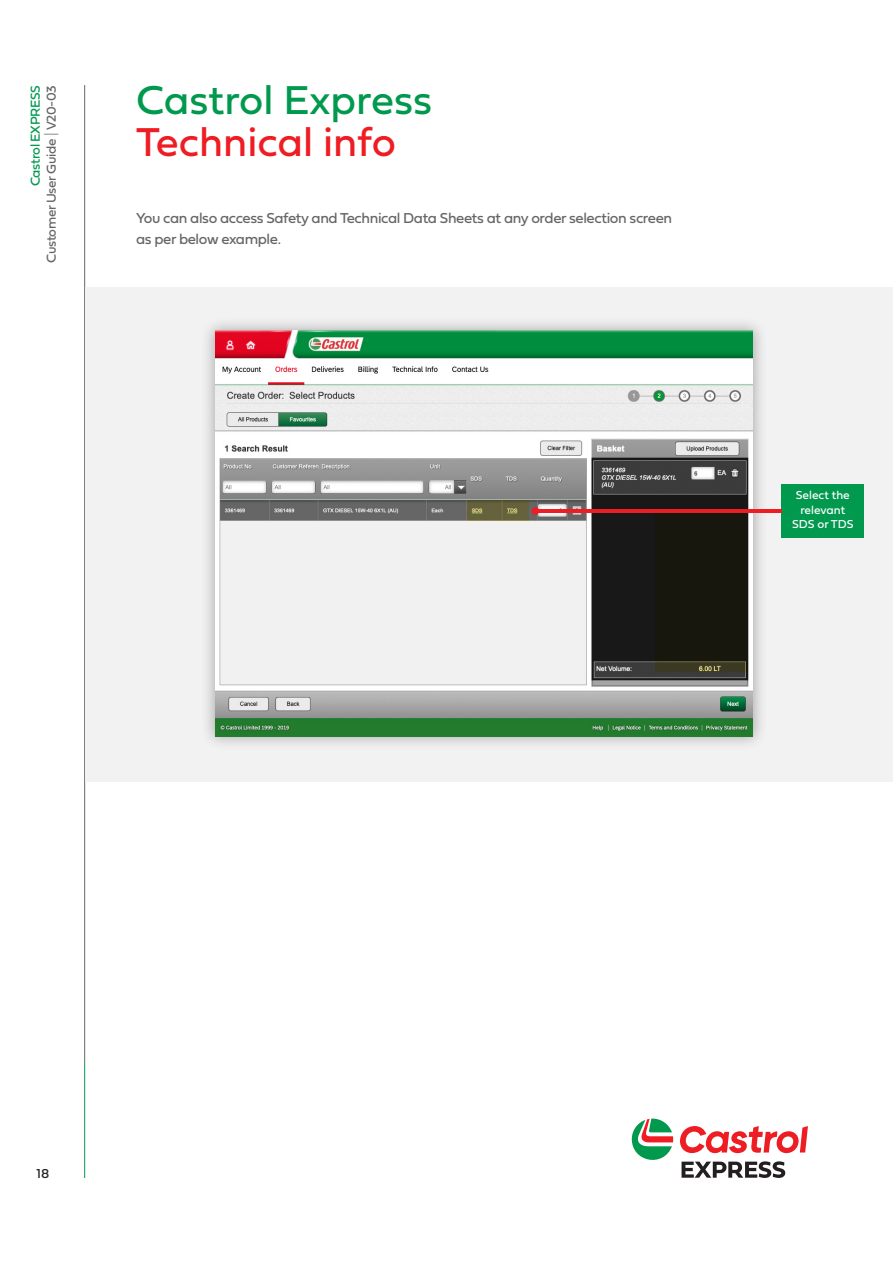
<style>
.page{position:relative;width:893px;height:1263px;background:#fff}
.page>*{position:absolute;margin:0;border:0;box-sizing:border-box;transform-origin:0 0}
.t1{font:42px/42px "Fieldwork Geo Regular";color:#00994e}
.t2{font:15px/21px "Fieldwork Geo Regular";letter-spacing:-.025em;color:#666}
.t3{font:13.5px/16.2px "Fieldwork Geo Regular";letter-spacing:-.025em;color:#666;text-align:right}
.t4{font:13.5px "Fieldwork Geo Regular";color:#231f20}
.t5{font:12px/14.4px "Fieldwork Geo Regular";color:#fff;text-align:center}
.s1{color:#00994e}
.s2{color:#a5a3a3}
.s3{color:#ee1d23}
</style>
<div class="page">
<hr style="left:84px;top:85px;width:1px;height:978px;background:#666">
<hr style="left:84px;top:1063px;width:1px;height:115px;background:#00994e">
<svg style="left:680px;top:1126px;width:128px;height:27px"></svg>
<svg style="left:632px;top:1118px;width:41px;height:42px"></svg>
<svg style="left:682px;top:1161px;width:103px;height:17px"></svg>
<div style="left:85px;top:287px;width:808px;height:494px;background:#f2f2f3"></div>
<div style="left:201px;top:316px;width:567px;height:435px;background:#231f20;opacity:.35"></div>
<img style="left:215px;top:331px;width:538px;height:405px">
<div style="left:655px;top:509px;width:93px;height:162px;background:#18170e"></div>
<div style="left:781px;top:484px;width:83px;height:54px;background:#00994e"></div>
<hr style="left:535px;top:509px;width:246px;height:4px;background:#ee1d23">
<div style="left:531px;top:507px;width:8px;height:8px;background:#ee1d23;border-radius:50%"></div>
<svg style="left:467px;top:500px;width:62px;height:21px"></svg>
<p class="t3" style="left:27px;top:263px;width:179px;rotate:-90deg"><span class="s1">Castrol EXPRESS<br></span>Customer User Guide <span class="s2">|</span> V20-03</p>
<p class="t1" style="left:136px;top:77px;width:298px">Castrol Express<br><span class="s3">Technical info</span></p>
<p class="t2" style="left:136px;top:207px;width:538px">You can also access Safety and Technical Data Sheets at any order selection screen as per below example.</p>
<p class="t5" style="left:796px;top:487px;width:56px">Select the relevant</p>
<p class="t5" style="left:792px;top:516px;width:63px">SDS or TDS</p>
<p class="t4" style="left:36px;top:1163px;width:14px">18</p>
</div>
